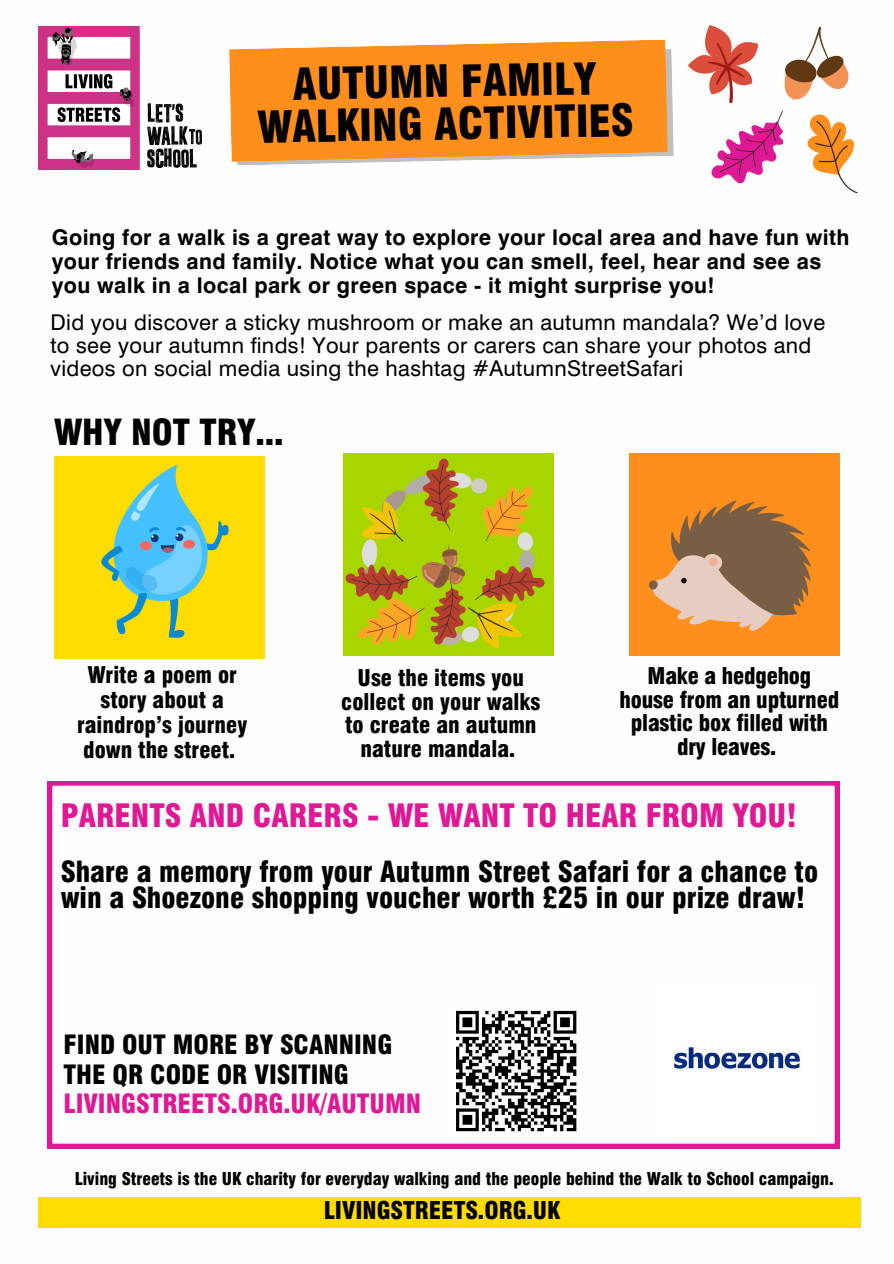
<style>
.page{position:relative;width:894px;height:1264px;background:#fff}
.page>*{position:absolute;margin:0;border:0;box-sizing:border-box;transform-origin:0 0}
.t1{font:900 condensed 43.2px/42.5px "Swiss 721 BT";color:#000;text-align:center}
.t2{font:900 condensed 35.1px "Swiss 721 BT";color:#000}
.t3{font:900 condensed 31.5px "Swiss 721 BT";color:#df1995}
.t4{font:900 condensed 28.5px/25.8px "Swiss 721 BT";color:#000}
.t5{font:900 condensed 25.95px/29.2px "Swiss 721 BT";color:#000}
.t6{font:900 condensed 24px "Swiss 721 BT";color:#000}
.t7{font:900 condensed 22.5px/23.7px "Swiss 721 BT";color:#000;text-align:center}
.t8{font:21.75px/23.1px "Swiss 721 BT";letter-spacing:.015em;color:#000}
.t9{font:700 21.75px/23.7px "Swiss 721 BT";letter-spacing:.015em;color:#000}
.t10{font:900 condensed 17.25px "Swiss 721 BT";color:#000}
.s1{color:#df1995}
</style>
<div class="page">
<img style="left:38px;top:27px;width:164px;height:143px">
<div style="left:629px;top:453px;width:210px;height:202px;background:#ff8f1c"></div>
<svg style="left:649px;top:500px;width:161px;height:131px"></svg>
<svg style="left:237px;top:49px;width:436px;height:116px"></svg>
<svg style="left:229px;top:40px;width:438px;height:122px;fill:#ff8f1c"></svg>
<div style="left:54px;top:456px;width:210px;height:202px;background:#ffdc00"></div>
<svg style="left:101px;top:465px;width:127px;height:173px"></svg>
<div style="left:343px;top:453px;width:210px;height:202px;background:#a7d500"></div>
<svg style="left:48px;top:781px;width:790px;height:367px"></svg>
<div style="left:38px;top:1197px;width:822px;height:30px;background:#ffdc00"></div>
<svg style="left:784px;top:27px;width:64px;height:73px"></svg>
<svg style="left:688px;top:25px;width:70px;height:78px"></svg>
<svg style="left:711px;top:111px;width:72px;height:73px"></svg>
<svg style="left:807px;top:114px;width:51px;height:79px"></svg>
<svg style="left:343px;top:458px;width:205px;height:198px"></svg>
<div style="left:449px;top:1004px;width:133px;height:133px;background:#fff"></div>
<svg style="left:456px;top:1010px;width:121px;height:122px"></svg>
<img style="left:657px;top:978px;width:159px;height:159px">
<p class="t1" style="left:256px;top:63px;width:378px;rotate:-1deg">AUTUMN FAMILY<br>WALKING ACTIVITIES</p>
<p class="t9" style="left:52px;top:225px;width:798px">Going for a walk is a great way to explore your local area and have fun with your friends and family. Notice what you can smell, feel, hear and see as you walk in a local park or green space - it might surprise you!</p>
<p class="t8" style="left:51px;top:310px;width:776px">Did you discover a sticky mushroom or make an autumn mandala? We’d love to see your autumn finds! Your parents or carers can share your photos and videos on social media using the hashtag #AutumnStreetSafari</p>
<p class="t2" style="left:54px;top:411px;width:231px">WHY NOT TRY...</p>
<h6 class="t7" style="left:77px;top:662px;width:172px;line-height:24.8px">Write a poem or story about a raindrop’s journey down the street.</h6>
<p class="t7" style="left:341px;top:666px;width:201px">Use the items you collect on your walks to create an autumn nature mandala.</p>
<p class="t7" style="left:619px;top:664px;width:221px">Make a hedgehog house from an upturned plastic box filled with dry leaves.</p>
<p class="t3" style="left:61px;top:796px;width:737px">PARENTS AND CARERS - WE WANT TO HEAR FROM YOU!</p>
<p class="t4" style="left:61px;top:858px;width:758px">Share a memory from your Autumn Street Safari for a chance to win a Shoezone shopping voucher worth £25 in our prize draw!</p>
<p class="t5" style="left:64px;top:1030px;width:359px">FIND OUT MORE BY SCANNING<br>THE QR CODE OR VISITING<br><span class="s1">LIVINGSTREETS.ORG.UK/AUTUMN</span></p>
<h2 class="t10" style="left:75px;top:1168px;width:760px">Living Streets is the UK charity for everyday walking and the people behind the Walk to School campaign.</h2>
<p class="t6" style="left:323px;top:1195px;width:238px">LIVINGSTREETS.ORG.UK</p>
</div>
